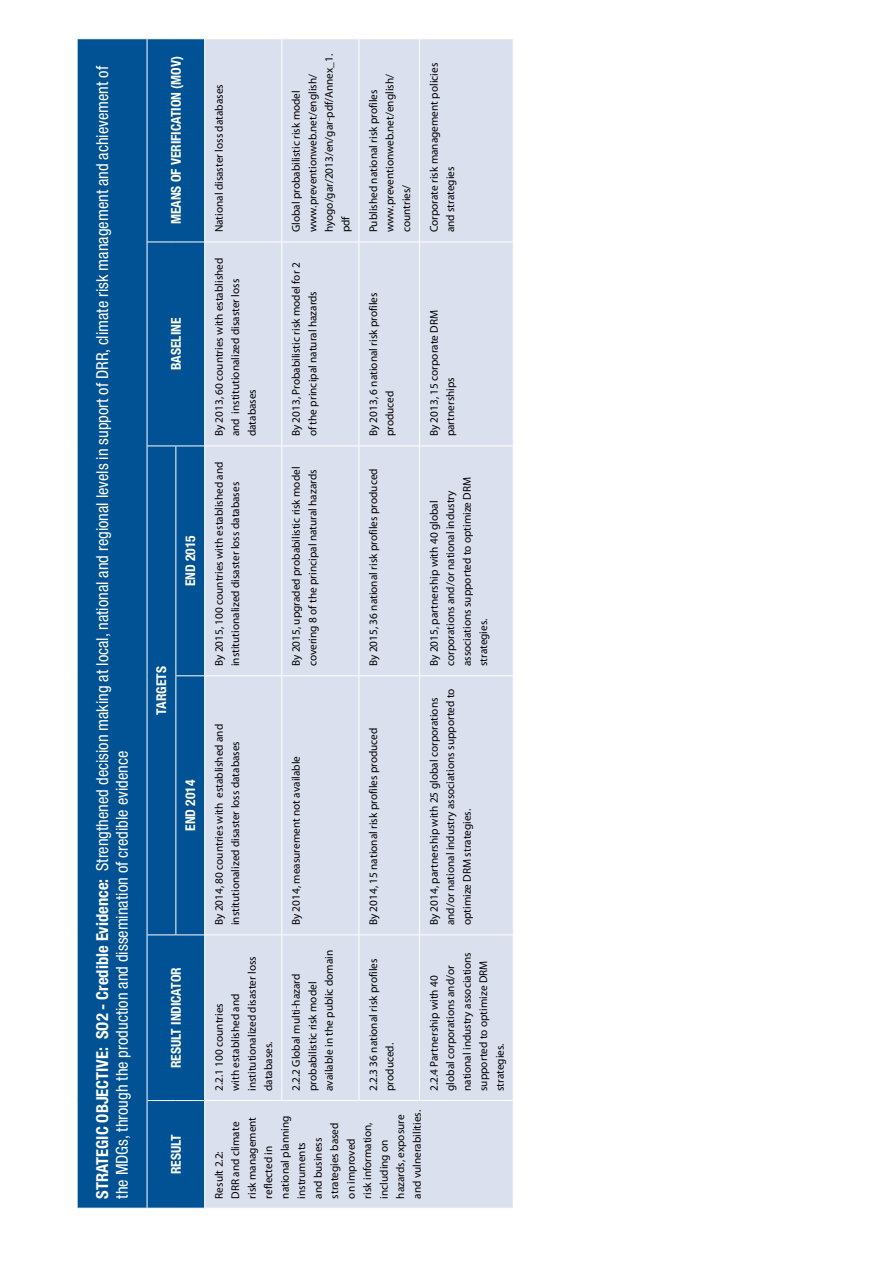
<style>
.page{position:relative;width:893px;height:1263px;background:#fff}
.page>*{position:absolute;margin:0;border:0;box-sizing:border-box;transform-origin:0 0}
.t1{font:condensed 16.5px/19.8px "Helvetica Neue LT Std";color:#fff}
.t2{font:700 condensed 13.5px "Helvetica Neue LT Std";color:#fff}
.t3{font:11.25px/16.5px "Myriad Pro";color:#000}
.s1{font-weight:700}
</style>
<div class="page">
<div style="left:78px;top:39px;width:126px;height:1169px;background:#005295"></div>
<div style="left:205px;top:39px;width:308px;height:1169px;background:#dbe0ee"></div>
<hr style="left:205px;top:934px;width:76px;height:1px;background:#fff">
<hr style="left:205px;top:675px;width:76px;height:1px;background:#fff">
<hr style="left:205px;top:445px;width:76px;height:1px;background:#fff">
<hr style="left:205px;top:242px;width:76px;height:1px;background:#fff">
<hr style="left:281px;top:935px;width:1px;height:166px;background:#fff">
<hr style="left:281px;top:676px;width:1px;height:259px;background:#fff">
<hr style="left:282px;top:934px;width:77px;height:1px;background:#fff">
<hr style="left:281px;top:446px;width:1px;height:230px;background:#fff">
<hr style="left:282px;top:675px;width:77px;height:1px;background:#fff">
<hr style="left:281px;top:242px;width:1px;height:204px;background:#fff">
<hr style="left:282px;top:445px;width:77px;height:1px;background:#fff">
<hr style="left:281px;top:38px;width:1px;height:204px;background:#fff">
<hr style="left:282px;top:242px;width:77px;height:1px;background:#fff">
<hr style="left:359px;top:935px;width:1px;height:166px;background:#fff">
<hr style="left:359px;top:676px;width:1px;height:259px;background:#fff">
<hr style="left:359px;top:934px;width:60px;height:1px;background:#fff">
<hr style="left:359px;top:446px;width:1px;height:230px;background:#fff">
<hr style="left:359px;top:675px;width:60px;height:1px;background:#fff">
<hr style="left:359px;top:242px;width:1px;height:204px;background:#fff">
<hr style="left:359px;top:445px;width:60px;height:1px;background:#fff">
<hr style="left:359px;top:38px;width:1px;height:204px;background:#fff">
<hr style="left:359px;top:242px;width:60px;height:1px;background:#fff">
<hr style="left:419px;top:935px;width:1px;height:166px;background:#fff">
<hr style="left:419px;top:676px;width:1px;height:259px;background:#fff">
<hr style="left:420px;top:934px;width:93px;height:1px;background:#fff">
<hr style="left:419px;top:446px;width:1px;height:230px;background:#fff">
<hr style="left:420px;top:675px;width:93px;height:1px;background:#fff">
<hr style="left:419px;top:242px;width:1px;height:204px;background:#fff">
<hr style="left:420px;top:445px;width:93px;height:1px;background:#fff">
<hr style="left:419px;top:38px;width:1px;height:204px;background:#fff">
<hr style="left:420px;top:242px;width:93px;height:1px;background:#fff">
<svg style="left:176px;top:675px;width:28px;height:1px"></svg>
<hr style="left:147px;top:1100px;width:1px;height:108px;background:#fff">
<hr style="left:147px;top:935px;width:1px;height:165px;background:#fff">
<hr style="left:147px;top:676px;width:1px;height:259px;background:#fff">
<hr style="left:147px;top:446px;width:1px;height:230px;background:#fff">
<hr style="left:147px;top:242px;width:1px;height:204px;background:#fff">
<hr style="left:147px;top:38px;width:1px;height:204px;background:#fff">
<hr style="left:175px;top:676px;width:1px;height:259px;background:#fff">
<svg style="left:147px;top:934px;width:57px;height:1px"></svg>
<hr style="left:175px;top:445px;width:1px;height:231px;background:#fff">
<svg style="left:147px;top:445px;width:57px;height:1px"></svg>
<svg style="left:147px;top:242px;width:57px;height:1px"></svg>
<svg style="left:147px;top:1100px;width:57px;height:1px"></svg>
<svg style="left:147px;top:1208px;width:57px;height:1px"></svg>
<svg style="left:147px;top:38px;width:57px;height:1px"></svg>
<hr style="left:205px;top:1100px;width:76px;height:1px;background:#fff">
<hr style="left:282px;top:1100px;width:77px;height:1px;background:#fff">
<hr style="left:359px;top:1100px;width:60px;height:1px;background:#fff">
<hr style="left:420px;top:1100px;width:93px;height:1px;background:#fff">
<p class="t1" style="left:92px;top:1198px;width:1134px;rotate:-90deg"><span class="s1">STRATEGIC OBJECTIVE: SO2 - Credible Evidence:</span> Strengthened decision making at local, national and regional levels in support of DRR, climate risk management and achievement of the MDGs, through the production and dissemination of credible evidence</p>
<p class="t2" style="left:168px;top:224px;width:169px;rotate:-90deg">Means of Verification (MOV)</p>
<p class="t2" style="left:168px;top:370px;width:53px;rotate:-90deg">Baseline</p>
<p class="t2" style="left:182px;top:586px;width:53px;rotate:-90deg">End 2015</p>
<p class="t2" style="left:153px;top:714px;width:49px;rotate:-90deg">Targets</p>
<p class="t2" style="left:182px;top:831px;width:53px;rotate:-90deg">End 2014</p>
<p class="t2" style="left:168px;top:1068px;width:101px;rotate:-90deg">Result Indicator</p>
<p class="t2" style="left:168px;top:1174px;width:39px;rotate:-90deg">Result</p>
<p class="t3" style="left:211px;top:232px;width:150px;rotate:-90deg">National disaster loss databases</p>
<p class="t3" style="left:288px;top:232px;width:180px;rotate:-90deg">Global probabilistic risk model www.preventionweb.net/english/ hyogo/gar/2013/en/gar-pdf/Annex_1. pdf</p>
<p class="t3" style="left:365px;top:232px;width:160px;rotate:-90deg">Published national risk profiles www.preventionweb.net/english/ countries/</p>
<p class="t3" style="left:426px;top:232px;width:171px;rotate:-90deg">Corporate risk management policies and strategies</p>
<p class="t3" style="left:211px;top:436px;width:180px;rotate:-90deg">By 2013, 60 countries with established and institutionalized disaster loss databases</p>
<p class="t3" style="left:288px;top:436px;width:175px;rotate:-90deg">By 2013, Probabilistic risk model for 2 of the principal natural hazards</p>
<p class="t3" style="left:365px;top:436px;width:145px;rotate:-90deg">By 2013, 6 national risk profiles produced</p>
<p class="t3" style="left:426px;top:436px;width:128px;rotate:-90deg">By 2013, 15 corporate DRM partnerships</p>
<p class="t3" style="left:211px;top:666px;width:206px;rotate:-90deg">By 2015, 100 countries with established and institutionalized disaster loss databases</p>
<p class="t3" style="left:211px;top:925px;width:203px;rotate:-90deg">By 2014, 80 countries with established and institutionalized disaster loss databases</p>
<p class="t3" style="left:288px;top:666px;width:201px;rotate:-90deg">By 2015, upgraded probabilistic risk model covering 8 of the principal natural hazards</p>
<p class="t3" style="left:288px;top:925px;width:171px;rotate:-90deg">By 2014, measurement not available</p>
<p class="t3" style="left:365px;top:666px;width:199px;rotate:-90deg">By 2015, 36 national risk profiles produced</p>
<p class="t3" style="left:365px;top:925px;width:199px;rotate:-90deg">By 2014, 15 national risk profiles produced</p>
<p class="t3" style="left:425px;top:666px;width:191px;rotate:-90deg">By 2015, partnership with 40 global corporations and/or national industry associations supported to optimize DRM strategies.</p>
<p class="t3" style="left:425px;top:925px;width:238px;rotate:-90deg">By 2014, partnership with 25 global corporations and/or national industry associations supported to optimize DRM strategies.</p>
<p class="t3" style="left:211px;top:1091px;width:136px;rotate:-90deg">2.2.1 100 countries<br>with established and institutionalized disaster loss databases.</p>
<p class="t3" style="left:288px;top:1091px;width:143px;rotate:-90deg">2.2.2 Global multi-hazard probabilistic risk model available in the public domain</p>
<p class="t3" style="left:365px;top:1091px;width:134px;rotate:-90deg">2.2.3 36 national risk profiles produced.</p>
<p class="t3" style="left:211px;top:1198px;width:90px;rotate:-90deg">Result 2.2:<br>DRR and climate risk management reflected in national planning instruments<br>and business strategies based on improved<br>risk information, including on hazards, exposure and vulnerabilities.</p>
<p class="t3" style="left:425px;top:1091px;width:140px;rotate:-90deg">2.2.4 Partnership with 40 global corporations and/or national industry associations supported to optimize DRM strategies.</p>
</div>
